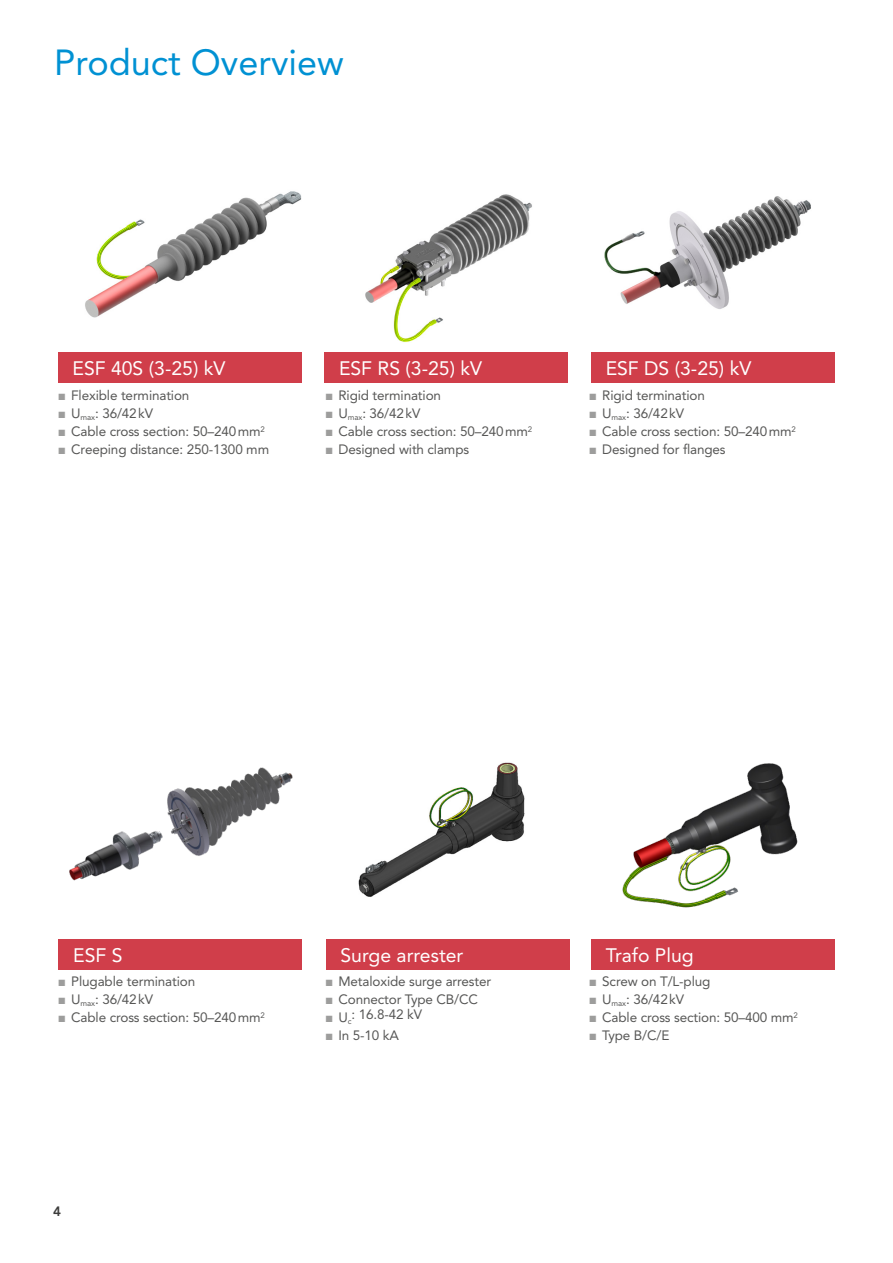
<style>
.page{position:relative;width:893px;height:1263px;background:#fff}
.page>*{position:absolute;margin:0;border:0;box-sizing:border-box;transform-origin:0 0}
.t1{font:36px "Avenir LT Std";color:#0091d3}
.t2{font:19.35px "Avenir LT Std";color:#fff}
.t3{font:13.5px "Avenir LT Std";letter-spacing:-.01em;color:#575756}
.t4{font:800 13.5px "Avenir LT Std";color:#3c3c3b}
.s1{color:#9d9d9c}
.s2{font-style:inherit}
</style>
<div class="page">
<img style="left:365px;top:194px;width:167px;height:148px">
<div style="left:324px;top:352px;width:244px;height:31px;background:#d03e4a"></div>
<img style="left:85px;top:191px;width:216px;height:127px">
<div style="left:58px;top:353px;width:243px;height:30px;background:#d03e4a"></div>
<img style="left:622px;top:763px;width:176px;height:145px">
<div style="left:591px;top:939px;width:243px;height:31px;background:#d03e4a"></div>
<img style="left:358px;top:762px;width:167px;height:135px">
<div style="left:326px;top:939px;width:243px;height:31px;background:#d03e4a"></div>
<img style="left:69px;top:767px;width:224px;height:114px">
<div style="left:58px;top:939px;width:244px;height:31px;background:#d03e4a"></div>
<img style="left:604px;top:196px;width:207px;height:113px">
<div style="left:591px;top:352px;width:243px;height:31px;background:#d03e4a"></div>
<h1 class="t1" style="left:54px;top:42px;width:291px">Product Overview</h1>
<h2 class="t2" style="left:73px;top:357px;width:154px">ESF 40S (3-25) kV</h2>
<h2 class="t2" style="left:339px;top:357px;width:145px">ESF RS (3-25) kV</h2>
<p class="t3" style="left:58px;top:388px;width:132px"><span class="s1">■</span> Flexible termination</p>
<p class="t3" style="left:58px;top:406px;width:96px"><span class="s1">■</span> U<sub>max</sub>: 36/42kV</p>
<p class="t3" style="left:58px;top:424px;width:208px"><span class="s1">■</span> Cable cross section: 50–240mm<sup>2</sup></p>
<p class="t3" style="left:58px;top:442px;width:212px"><span class="s1">■</span> Creeping distance: 250-1300 mm</p>
<p class="t3" style="left:326px;top:388px;width:117px"><span class="s1">■</span> Rigid termination</p>
<p class="t3" style="left:326px;top:406px;width:96px"><span class="s1">■</span> U<sub>max</sub>: 36/42kV</p>
<p class="t3" style="left:326px;top:424px;width:208px"><span class="s1">■</span> Cable cross section: 50–240mm<sup>2</sup></p>
<p class="t3" style="left:326px;top:442px;width:145px"><span class="s1">■</span> Designed with clamps</p>
<h2 class="t2" style="left:606px;top:357px;width:147px">ESF DS (3-25) kV</h2>
<p class="t3" style="left:589px;top:388px;width:117px"><span class="s1">■</span> Rigid termination</p>
<p class="t3" style="left:589px;top:406px;width:96px"><span class="s1">■</span> U<sub>max</sub>: 36/42kV</p>
<p class="t3" style="left:589px;top:424px;width:208px"><span class="s1">■</span> Cable cross section: 50–240mm<sup>2</sup></p>
<p class="t3" style="left:589px;top:442px;width:138px"><span class="s1">■</span> Designed for flanges</p>
<h2 class="t2" style="left:73px;top:944px;width:51px">ESF S</h2>
<h2 class="t2" style="left:341px;top:944px;width:124px">Surge arrester</h2>
<h2 class="t2" style="left:606px;top:944px;width:90px">Trafo Plug</h2>
<p class="t3" style="left:58px;top:974px;width:138px"><span class="s1">■</span> Plugable termination</p>
<p class="t3" style="left:58px;top:992px;width:96px"><span class="s1">■</span> U<sub>max</sub>: 36/42kV</p>
<p class="t3" style="left:58px;top:1010px;width:208px"><span class="s1">■</span> Cable cross section: 50–240mm<sup>2</sup></p>
<p class="t3" style="left:326px;top:974px;width:167px"><span class="s1">■</span> Metaloxide surge arrester</p>
<p class="t3" style="left:326px;top:992px;width:154px"><span class="s1">■</span> Connector Type CB/CC</p>
<p class="t3" style="left:326px;top:1007px;width:98px"><span class="s1">■</span> U<sub>c</sub>: 16.8-42 k<span class="s2">V</span></p>
<p class="t3" style="left:326px;top:1028px;width:75px"><span class="s1">■</span> In 5-10 kA</p>
<p class="t4" style="left:53px;top:1203px;width:9px">4</p>
<p class="t3" style="left:589px;top:974px;width:122px"><span class="s1">■</span> Screw on T/L-plug</p>
<p class="t3" style="left:589px;top:992px;width:96px"><span class="s1">■</span> U<sub>max</sub>: 36/42kV</p>
<p class="t3" style="left:589px;top:1010px;width:210px"><span class="s1">■</span> Cable cross section: 50–400 mm<sup>2</sup></p>
<p class="t3" style="left:589px;top:1028px;width:81px"><span class="s1">■</span> Type B/C/E</p>
</div>
